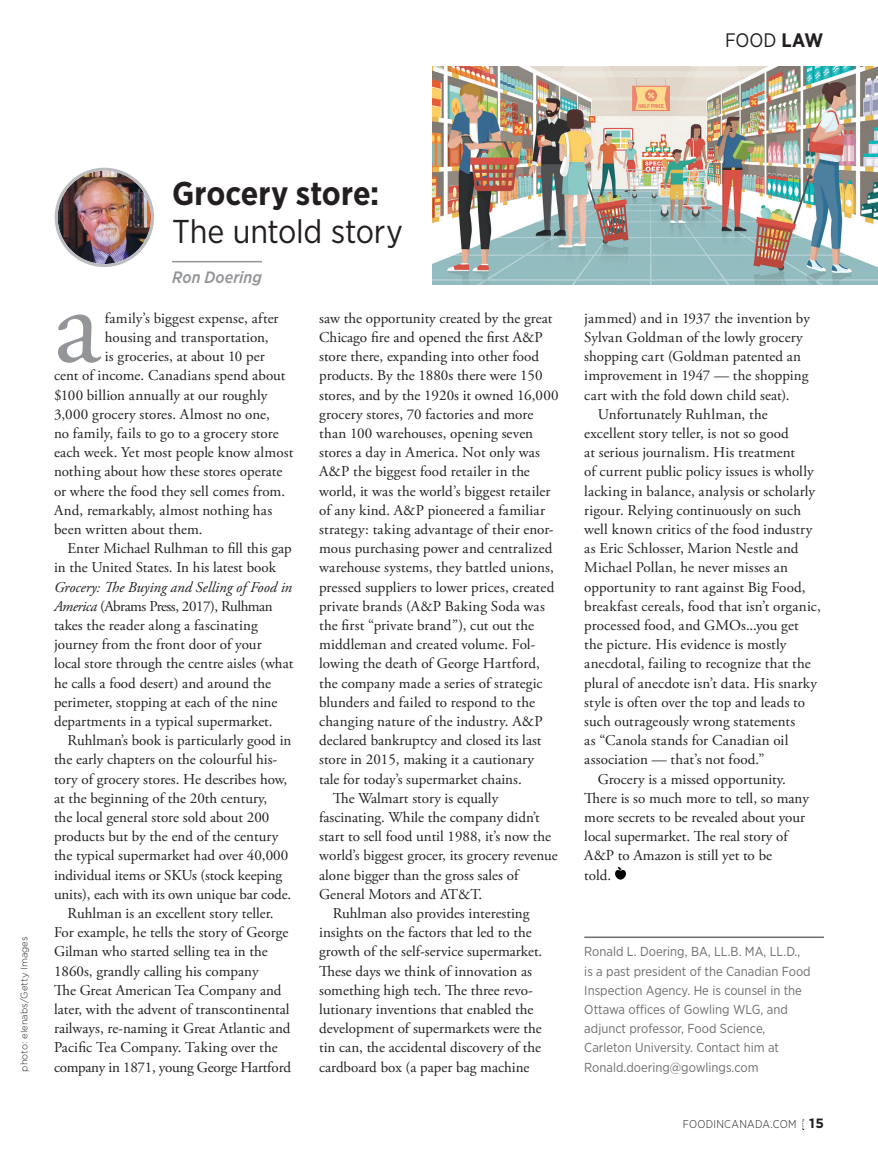
<style>
.page{position:relative;width:878px;height:1161px;background:#fff}
.page>*{position:absolute;margin:0;border:0;box-sizing:border-box;transform-origin:0 0}
.Body-Column_Drop_Cap{font:114.45px "Adobe Garamond Pro";color:#939598}
.Head{font:33px/37.5px "Gotham Narrow";letter-spacing:-.01em;color:#231f20}
.Top_Column_Head{font:19.5px "Gotham Narrow";color:#231f20}
.BY__Contributor_cop{font:italic 500 16.5px "Gotham Narrow";letter-spacing:.005em;color:#939598}
.Body-Column{font:15px/19.2px "Adobe Garamond Pro";color:#231f20}
.Body-Column_Drop_Cap-2{font:15px "Adobe Garamond Pro";letter-spacing:.01em;color:#231f20}
.BIO{font:13.05px/19.2px "Gotham Narrow";color:#6c6d70}
.t1{font:300 11.25px "Gotham Narrow";letter-spacing:.02em;color:#231f20}
.Photo_Credit{font:300 9.45px "Gotham";color:#231f20}
.s1{font-weight:700}
.s2{font-style:italic}
.s3{font-family:"Gotham";font-weight:700;font-size:13.5px}
</style>
<div class="page">
<img style="left:432px;top:66px;width:446px;height:219px">
<img style="left:58px;top:171px;width:93px;height:93px;border-radius:47px">
<div style="left:55px;top:168px;width:99px;height:99px;border:3px solid #bcbdc0;border-radius:50%"></div>
<hr style="left:172px;top:261px;width:90px;height:1px;background:#939598">
<hr style="left:584px;top:937px;width:240px;height:1px;background:#6c6d70">
<svg style="left:615px;top:867px;width:11px;height:13px"></svg>
<p class="Top_Column_Head" style="left:725px;top:28px;width:100px">FOOD <span class="s1">LAW</span></p>
<p class="Photo_Credit" style="left:19px;top:1072px;width:137px;rotate:-90deg">photo: elenabs/Getty Images</p>
<p class="Head" style="left:172px;top:174px;width:232px"><span class="s1">Grocery store:<br></span>The untold story</p>
<p class="BY__Contributor_cop" style="left:172px;top:266px;width:91px">Ron Doering</p>
<p class="Body-Column_Drop_Cap" style="left:54px;top:256px;width:48px">a</p>
<p class="Body-Column_Drop_Cap-2" style="left:105px;top:309px;width:175px">family’s biggest expense, after</p>
<p class="Body-Column_Drop_Cap-2" style="left:105px;top:328px;width:165px">housing and transportation,</p>
<p class="Body-Column_Drop_Cap-2" style="left:105px;top:347px;width:161px">is groceries, at about 10 per</p>
<p class="Body-Column_Drop_Cap-2" style="left:54px;top:367px;width:233px">cent of income. Canadians spend about</p>
<p class="Body-Column_Drop_Cap-2" style="left:54px;top:386px;width:215px">$100 billion annually at our roughly</p>
<p class="Body-Column_Drop_Cap-2" style="left:54px;top:405px;width:217px">3,000 grocery stores. Almost no one,</p>
<p class="Body-Column_Drop_Cap-2" style="left:54px;top:424px;width:226px">no family, fails to go to a grocery store</p>
<p class="Body-Column_Drop_Cap-2" style="left:54px;top:443px;width:241px">each week. Yet most people know almost</p>
<p class="Body-Column_Drop_Cap-2" style="left:54px;top:463px;width:230px">nothing about how these stores operate</p>
<p class="Body-Column_Drop_Cap-2" style="left:54px;top:482px;width:233px">or where the food they sell comes from.</p>
<p class="Body-Column_Drop_Cap-2" style="left:54px;top:501px;width:220px">And, remarkably, almost nothing has</p>
<p class="Body-Column_Drop_Cap-2" style="left:54px;top:520px;width:150px">been written about them.</p>
<p class="Body-Column" style="left:54px;top:539px;width:241px;text-indent:14px">Enter Michael Rulhman to fill this gap in the United States. In his latest book <span class="s2">Grocery: The Buying and Selling of Food in America</span> (Abrams Press, 2017), Rulhman takes the reader along a fascinating journey from the front door of your<br>local store through the centre aisles (what he calls a food desert) and around the perimeter, stopping at each of the nine departments in a typical supermarket.</p>
<p class="Body-Column" style="left:54px;top:731px;width:239px;text-indent:14px">Ruhlman’s book is particularly good in the early chapters on the colourful his&shy;tory of grocery stores. He describes how, at the beginning of the 20th century,<br>the local general store sold about 200 products but by the end of the century the typical supermarket had over 40,000 individual items or SKUs (stock keeping units), each with its own unique bar code.</p>
<p class="Body-Column" style="left:54px;top:904px;width:239px;text-indent:14px">Ruhlman is an excellent story teller.<br>For example, he tells the story of George Gilman who started selling tea in the 1860s, grandly calling his company<br>The Great American Tea Company and later, with the advent of transcontinental railways, re-naming it Great Atlantic and Pacific Tea Company. Taking over the company in 1871, young George Hartford</p>
<p class="Body-Column" style="left:319px;top:309px;width:241px">saw the opportunity created by the great Chicago fire and opened the first A&amp;P store there, expanding into other food products. By the 1880s there were 150 stores, and by the 1920s it owned 16,000 grocery stores, 70 factories and more than 100 warehouses, opening seven stores a day in America. Not only was A&amp;P the biggest food retailer in the world, it was the world’s biggest retailer of any kind. A&amp;P pioneered a familiar strategy: taking advantage of their enor&shy;mous purchasing power and centralized warehouse systems, they battled unions, pressed suppliers to lower prices, created private brands (A&amp;P Baking Soda was the first “private brand”), cut out the middleman and created volume. Fol&shy;lowing the death of George Hartford, the company made a series of strategic blunders and failed to respond to the changing nature of the industry. A&amp;P declared bankruptcy and closed its last store in 2015, making it a cautionary<br>tale for today’s supermarket chains.</p>
<p class="Body-Column" style="left:319px;top:789px;width:240px;text-indent:14px">The Walmart story is equally fascinating. While the company didn’t start to sell food until 1988, it’s now the world’s biggest grocer, its grocery revenue alone bigger than the gross sales of General Motors and AT&amp;T.</p>
<p class="Body-Column" style="left:319px;top:904px;width:225px;text-indent:14px">Ruhlman also provides interesting insights on the factors that led to the growth of the self-service supermarket.<br>These days we think of innovation as something high tech. The three revo&shy;lutionary inventions that enabled the development of supermarkets were the tin can, the accidental discovery of the cardboard box (a paper bag machine</p>
<p class="Body-Column" style="left:584px;top:309px;width:227px">jammed) and in 1937 the invention by Sylvan Goldman of the lowly grocery shopping cart (Goldman patented an improvement in 1947 — the shopping cart with the fold down child seat).</p>
<p class="Body-Column" style="left:584px;top:405px;width:238px;text-indent:14px">Unfortunately Ruhlman, the excellent story teller, is not so good<br>at serious journalism. His treatment<br>of current public policy issues is wholly lacking in balance, analysis or scholarly rigour. Relying continuously on such well known critics of the food industry as Eric Schlosser, Marion Nestle and Michael Pollan, he never misses an opportunity to rant against Big Food, breakfast cereals, food that isn’t organic, processed food, and GMOs...you get the picture. His evidence is mostly anecdotal, failing to recognize that the plural of anecdote isn’t data. His snarky style is often over the top and leads to such outrageously wrong statements<br>as “Canola stands for Canadian oil association — that’s not food.”</p>
<p class="Body-Column" style="left:584px;top:770px;width:226px;text-indent:14px">Grocery is a missed opportunity.<br>There is so much more to tell, so many more secrets to be revealed about your local supermarket. The real story of<br>A&amp;P to Amazon is still yet to be<br>told.</p>
<p class="BIO" style="left:584px;top:942px;width:228px">Ronald L. Doering, BA, LL.B. MA, LL.D., is a past president of the Canadian Food Inspection Agency. He is counsel in the Ottawa offices of Gowling WLG, and adjunct professor, Food Science, Carleton University. Contact him at</p>
<p class="BIO" style="left:584px;top:1057px;width:176px">Ronald.doering@gowlings.com</p>
<p class="t1" style="left:682px;top:1118px;width:143px">FOODINCANADA.COM <span class="s3">15</span></p>
</div>
